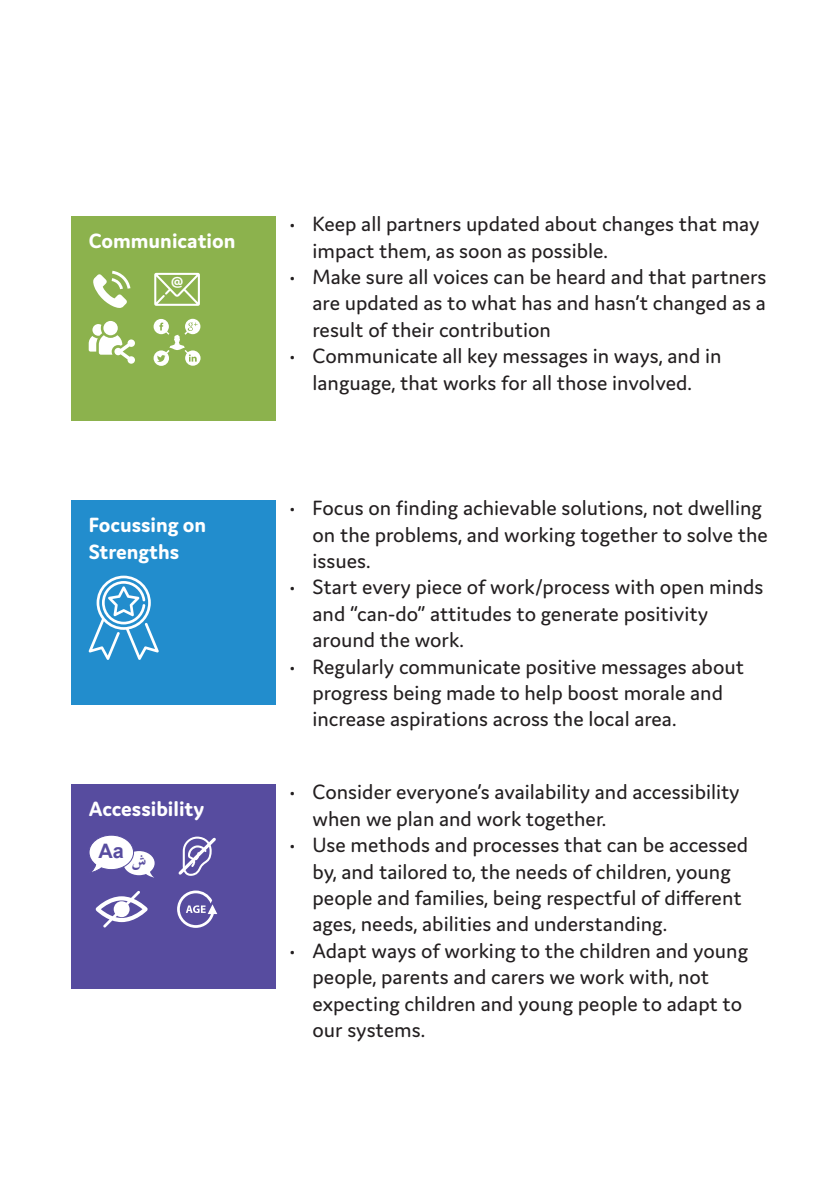
<style>
.page{position:relative;width:840px;height:1191px;background:#fff}
.page>*{position:absolute;margin:0;border:0;box-sizing:border-box;transform-origin:0 0}
.t1{font:22px/26.4px "Domus";color:#231f20}
.t2{font:700 22px/26.4px "Domus";color:#fff}
.t3{font:700 20px "Arial";color:#574c9f}
.t4{font:700 20px "Al Bayan";color:#574c9f}
.t5{font:600 16.2px "Domus";color:#fff}
</style>
<div class="page">
<div style="left:72px;top:500px;width:204px;height:204px;background:#228dcd"></div>
<svg style="left:89px;top:575px;width:70px;height:85px"></svg>
<div style="left:72px;top:784px;width:204px;height:204px;background:#574c9f"></div>
<svg style="left:89px;top:835px;width:65px;height:42px"></svg>
<svg style="left:177px;top:890px;width:40px;height:38px"></svg>
<svg style="left:95px;top:891px;width:53px;height:36px"></svg>
<svg style="left:178px;top:836px;width:38px;height:40px"></svg>
<div style="left:72px;top:216px;width:204px;height:204px;background:#8cb24d"></div>
<svg style="left:93px;top:271px;width:37px;height:37px"></svg>
<svg style="left:153px;top:319px;width:47px;height:47px"></svg>
<svg style="left:103px;top:321px;width:15px;height:14px"></svg>
<svg style="left:89px;top:324px;width:46px;height:40px"></svg>
<svg style="left:154px;top:273px;width:46px;height:33px"></svg>
<p class="t2" style="left:89px;top:227px;width:148px">Communication</p>
<p class="t5" style="left:171px;top:272px;width:14px">@</p>
<p class="t2" style="left:89px;top:511px;width:119px">Focussing on<br>Strengths</p>
<p class="t2" style="left:89px;top:795px;width:117px">Accessibility</p>
<p class="t4" style="left:132px;top:846px;width:15px">ش</p>
<p class="t3" style="left:98px;top:840px;width:27px">Aa</p>
<p class="t1" style="left:312px;top:210px;width:448px;text-indent:-23px">• Keep all partners updated about changes that may impact them, as soon as possible.</p>
<p class="t1" style="left:312px;top:263px;width:455px;text-align:justify;text-indent:-23px">• Make sure all voices can be heard and that partners are updated as to what has and hasn’t changed as a result of their contribution</p>
<p class="t1" style="left:289px;top:342px;width:433px;text-align:center">• Communicate all key messages in ways, and in language, that works for all those involved.</p>
<p class="t1" style="left:312px;top:494px;width:457px;text-indent:-23px">• Focus on finding achievable solutions, not dwelling on the problems, and working together to solve the issues.</p>
<p class="t1" style="left:312px;top:574px;width:452px;text-indent:-23px">• Start every piece of work/process with open minds and “can-do” attitudes to generate positivity around the work.</p>
<p class="t1" style="left:312px;top:653px;width:433px;text-indent:-23px">• Regularly communicate positive messages about progress being made to help boost morale and increase aspirations across the local area.</p>
<p class="t1" style="left:312px;top:778px;width:428px;text-indent:-23px">• Consider everyone’s availability and accessibility when we plan and work together.</p>
<p class="t1" style="left:312px;top:831px;width:437px;text-indent:-23px">• Use methods and processes that can be accessed by, and tailored to, the needs of children, young people and families, being respectful of different ages, needs, abilities and understanding.</p>
<p class="t1" style="left:312px;top:937px;width:437px;text-indent:-23px">• Adapt ways of working to the children and young people, parents and carers we work with, not expecting children and young people to adapt to our systems.</p>
</div>
